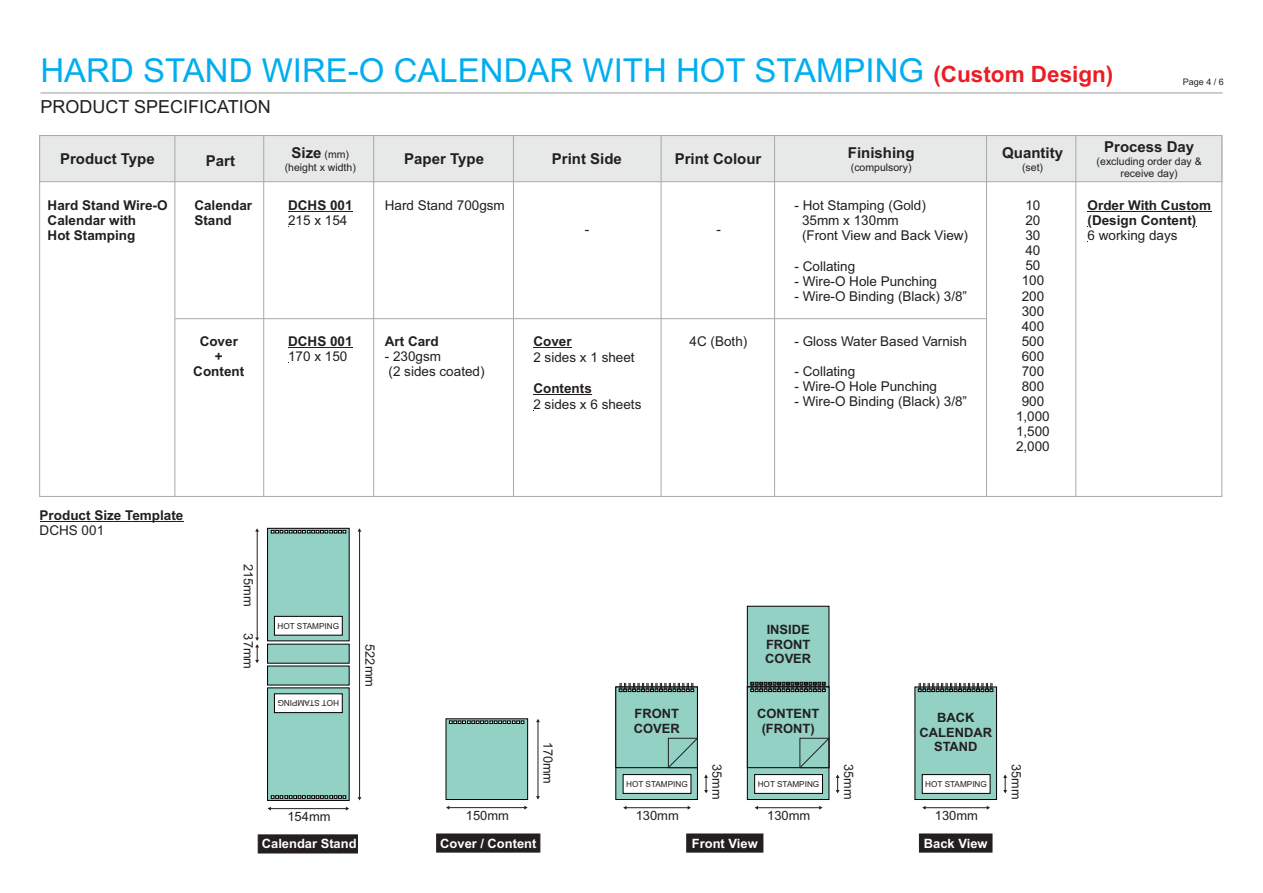
<style>
.page{position:relative;width:1263px;height:893px;background:#fff}
.page>*{position:absolute;margin:0;border:0;box-sizing:border-box;transform-origin:0 0}
.t1{font:33px "Arial";color:#00aeef}
.t2{font:18px "Arial";color:#231f20}
.t3{font:700 15px "Arial";color:#231f20}
.t4{font:13.5px/15.1px "Arial";color:#231f20}
.t5{font:700 13.5px/15.1px "Arial";color:#231f20}
.t6{font:700 12.9px/14.4px "Arial";color:#231f20;text-align:center}
.t7{font:12.9px "Arial";color:#231f20}
.t8{font:700 12.9px "Arial";color:#fff}
.t9{font:10.5px/11.7px "Arial";color:#231f20;text-align:center}
.t10{font:9px "Arial";color:#231f20}
.t11{font:8.25px "Arial";color:#231f20}
.s1{font-weight:700;font-size:22.5px;color:#ed1c24}
.s2{font-weight:400;font-size:10.5px}
</style>
<div class="page">
<div style="left:39px;top:135px;width:1183px;height:47px;background:#e7e8e8"></div>
<hr style="left:174px;top:136px;width:1px;height:360px;background:#a7a9ac">
<hr style="left:373px;top:136px;width:1px;height:360px;background:#a7a9ac">
<hr style="left:513px;top:136px;width:1px;height:360px;background:#a7a9ac">
<hr style="left:263px;top:136px;width:1px;height:360px;background:#a7a9ac">
<hr style="left:774px;top:136px;width:1px;height:360px;background:#a7a9ac">
<hr style="left:986px;top:136px;width:1px;height:360px;background:#a7a9ac">
<hr style="left:1075px;top:136px;width:1px;height:360px;background:#a7a9ac">
<hr style="left:661px;top:136px;width:1px;height:360px;background:#a7a9ac">
<hr style="left:288px;top:347px;width:65px;height:1px;background:#231f20">
<hr style="left:288px;top:211px;width:65px;height:1px;background:#231f20">
<hr style="left:40px;top:521px;width:143px;height:1px;background:#231f20">
<hr style="left:271px;top:808px;width:76px;height:1px;background:#231f20">
<hr style="left:257px;top:530px;width:1px;height:109px;background:#231f20">
<hr style="left:359px;top:531px;width:1px;height:267px;background:#231f20">
<svg style="left:255px;top:637px;width:4px;height:26px"></svg>
<svg style="left:257px;top:834px;width:101px;height:20px;background:#2d2a2b"></svg>
<hr style="left:449px;top:807px;width:77px;height:1px;background:#231f20">
<svg style="left:445px;top:718px;width:83px;height:82px;background:#89c2b7"></svg>
<hr style="left:538px;top:720px;width:1px;height:78px;background:#231f20">
<svg style="left:436px;top:833px;width:105px;height:20px;background:#2d292a"></svg>
<svg style="left:686px;top:833px;width:78px;height:20px;background:#2e2a2b"></svg>
<hr style="left:1087px;top:211px;width:124px;height:1px;background:#231f20">
<svg style="left:267px;top:528px;width:83px;height:273px;background:#95c5bc"></svg>
<svg style="left:615px;top:683px;width:83px;height:117px;background:#92c0b7"></svg>
<hr style="left:626px;top:807px;width:63px;height:1px;background:#231f20">
<svg style="left:704px;top:775px;width:4px;height:18px"></svg>
<svg style="left:747px;top:605px;width:83px;height:195px;background:#8fc1b8"></svg>
<hr style="left:757px;top:807px;width:63px;height:1px;background:#231f20">
<svg style="left:836px;top:775px;width:3px;height:18px"></svg>
<svg style="left:919px;top:833px;width:74px;height:20px"></svg>
<svg style="left:914px;top:683px;width:83px;height:117px;background:#96c4bb"></svg>
<hr style="left:925px;top:807px;width:63px;height:1px;background:#231f20">
<svg style="left:922px;top:806px;width:4px;height:4px"></svg>
<svg style="left:1003px;top:775px;width:4px;height:18px"></svg>
<hr style="left:533px;top:347px;width:39px;height:1px;background:#231f20">
<hr style="left:533px;top:394px;width:59px;height:1px;background:#231f20">
<hr style="left:175px;top:318px;width:811px;height:1px;background:#a7a9ac">
<hr style="left:40px;top:92px;width:1182px;height:2px;background:#bcbec0">
<h1 class="t1" style="left:40px;top:58px;width:1074px">HARD STAND WIRE-O CALENDAR WITH HOT STAMPING <span class="s1">(Custom Design)</span></h1>
<h2 class="t2" style="left:40px;top:100px;width:232px">PRODUCT SPECIFICATION</h2>
<p class="t10" style="left:1183px;top:79px;width:43px">Page 4 / 6</p>
<p class="t3" style="left:60px;top:153px;width:96px">Product Type</p>
<p class="t3" style="left:292px;top:147px;width:59px">Size <span class="s2">(mm)</span></p>
<p class="t9" style="left:285px;top:162px;width:73px">(height x width)</p>
<p class="t3" style="left:206px;top:155px;width:31px">Part</p>
<p class="t3" style="left:404px;top:153px;width:81px">Paper Type</p>
<p class="t3" style="left:675px;top:153px;width:88px">Print Colour</p>
<p class="t3" style="left:848px;top:147px;width:68px">Finishing</p>
<p class="t3" style="left:552px;top:153px;width:72px">Print Side</p>
<p class="t9" style="left:851px;top:162px;width:62px">(compulsory)</p>
<p class="t5" style="left:48px;top:199px;width:121px">Hard Stand Wire-O<br>Calendar with<br>Hot Stamping</p>
<p class="t5" style="left:288px;top:199px;width:66px">DCHS 001</p>
<p class="t5" style="left:194px;top:199px;width:59px">Calendar<br>Stand</p>
<p class="t4" style="left:288px;top:214px;width:61px">215 x 154</p>
<p class="t4" style="left:385px;top:199px;width:122px">Hard Stand 700gsm</p>
<p class="t4" style="left:585px;top:223px;width:6px">-</p>
<p class="t4" style="left:716px;top:223px;width:6px">-</p>
<p class="t5" style="left:193px;top:335px;width:52px;text-align:center">Cover<br>+<br>Content</p>
<p class="t5" style="left:288px;top:335px;width:66px">DCHS 001</p>
<p class="t4" style="left:288px;top:350px;width:61px">170 x 150</p>
<p class="t5" style="left:385px;top:335px;width:55px">Art Card</p>
<p class="t4" style="left:385px;top:350px;width:101px">- 230gsm<br>(2 sides coated)</p>
<p class="t5" style="left:533px;top:335px;width:40px">Cover</p>
<p class="t4" style="left:533px;top:350px;width:103px">2 sides x 1 sheet</p>
<p class="t5" style="left:533px;top:382px;width:60px">Contents</p>
<p class="t4" style="left:533px;top:398px;width:110px">2 sides x 6 sheets</p>
<p class="t4" style="left:689px;top:335px;width:59px">4C (Both)</p>
<p class="t4" style="left:802px;top:199px;width:168px;text-indent:-8px">- Hot Stamping (Gold)<br>35mm x 130mm<br>(Front View and Back View)</p>
<p class="t4" style="left:794px;top:259px;width:62px">- Collating</p>
<p class="t4" style="left:794px;top:274px;width:144px">- Wire-O Hole Punching</p>
<p class="t4" style="left:794px;top:290px;width:174px">- Wire-O Binding (Black) 3/8”</p>
<p class="t4" style="left:794px;top:335px;width:174px">- Gloss Water Based Varnish</p>
<p class="t4" style="left:794px;top:365px;width:62px">- Collating</p>
<p class="t4" style="left:794px;top:380px;width:144px">- Wire-O Hole Punching</p>
<p class="t4" style="left:794px;top:395px;width:174px">- Wire-O Binding (Black) 3/8”</p>
<p class="t3" style="left:1002px;top:147px;width:62px">Quantity</p>
<p class="t9" style="left:1022px;top:162px;width:22px">(set)</p>
<p class="t4" style="left:1016px;top:199px;width:35px;text-align:center">10<br>20<br>30<br>40<br>50<br>100<br>200<br>300<br>400<br>500<br>600<br>700<br>800<br>900<br>1,000<br>1,500<br>2,000</p>
<p class="t5" style="left:40px;top:509px;width:145px">Product Size Template</p>
<p class="t4" style="left:40px;top:524px;width:66px">DCHS 001</p>
<p class="t7" style="left:253px;top:564px;width:44px;rotate:90deg">215mm</p>
<p class="t7" style="left:253px;top:633px;width:37px;rotate:90deg">37mm</p>
<p class="t11" style="left:277px;top:623px;width:63px">HOT STAMPING</p>
<p class="t11" style="left:339px;top:706px;width:63px;rotate:-180deg">HOT STAMPING</p>
<p class="t7" style="left:375px;top:644px;width:44px;rotate:90deg">522mm</p>
<p class="t7" style="left:287px;top:812px;width:45px">154mm</p>
<p class="t8" style="left:262px;top:839px;width:96px">Calendar Stand</p>
<p class="t7" style="left:466px;top:811px;width:45px">150mm</p>
<p class="t7" style="left:553px;top:741px;width:44px;rotate:90deg">170mm</p>
<p class="t6" style="left:634px;top:708px;width:47px;text-align:left">FRONT<br>COVER</p>
<p class="t11" style="left:626px;top:781px;width:63px">HOT STAMPING</p>
<p class="t7" style="left:636px;top:811px;width:45px">130mm</p>
<p class="t7" style="left:722px;top:764px;width:37px;rotate:90deg">35mm</p>
<p class="t6" style="left:765px;top:624px;width:47px;text-align:justify">INSIDE FRONT COVER</p>
<p class="t6" style="left:757px;top:708px;width:64px">CONTENT (FRONT)</p>
<p class="t11" style="left:758px;top:781px;width:63px">HOT STAMPING</p>
<p class="t7" style="left:767px;top:811px;width:45px">130mm</p>
<p class="t8" style="left:440px;top:838px;width:98px">Cover / Content</p>
<p class="t8" style="left:692px;top:838px;width:67px">Front View</p>
<p class="t7" style="left:853px;top:764px;width:37px;rotate:90deg">35mm</p>
<p class="t6" style="left:919px;top:712px;width:74px">BACK<br>CALENDAR<br>STAND</p>
<p class="t11" style="left:925px;top:781px;width:63px">HOT STAMPING</p>
<p class="t7" style="left:935px;top:811px;width:45px">130mm</p>
<p class="t8" style="left:924px;top:838px;width:65px">Back View</p>
<p class="t7" style="left:1021px;top:764px;width:37px;rotate:90deg">35mm</p>
<p class="t3" style="left:1104px;top:141px;width:92px">Process Day</p>
<p class="t9" style="left:1097px;top:156px;width:107px">(excluding order day &amp; receive day)</p>
<p class="t5" style="left:1087px;top:199px;width:125px">Order With Custom (Design Content)</p>
<p class="t4" style="left:1087px;top:229px;width:92px">6 working days</p>
</div>
